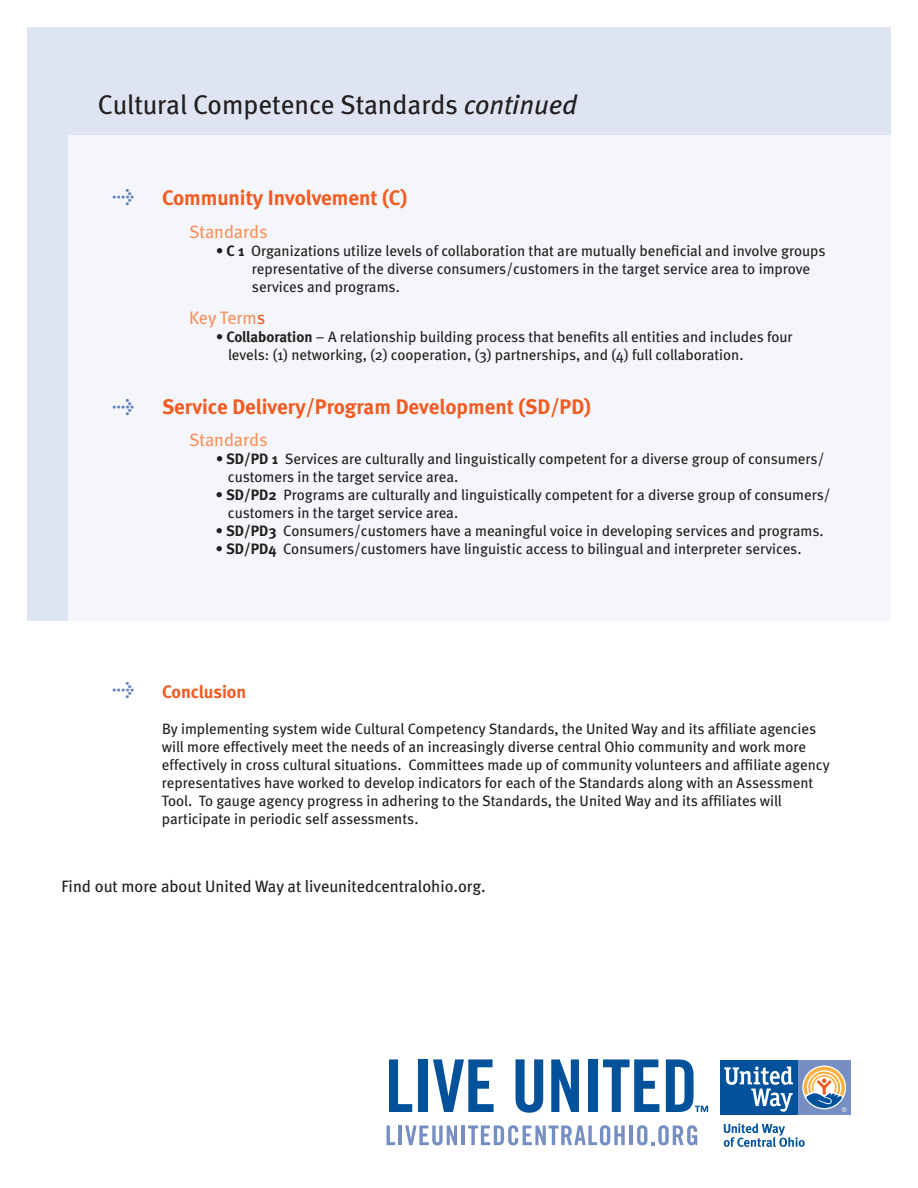
<style>
.page{position:relative;width:918px;height:1188px;background:#fff}
.page>*{position:absolute;margin:0;border:0;box-sizing:border-box;transform-origin:0 0}
.t1{font:27px "Meta";color:#231f20}
.t2{font:700 21px "Meta";color:#f25b21}
.t3{font:18px "Meta";color:#f79362}
.t4{font:700 18px "Meta";color:#f25b21}
.t5{font:18px "Meta Bold Expert";color:#6582ba}
.t6{font:16.5px "Meta";color:#231f20}
.t7{font:15px/18px "Meta";color:#231f20}
.s1{font-style:italic}
.s2{font-weight:700}
.s3{color:#f25b21}
</style>
<div class="page">
<div style="left:44px;top:108px;width:847px;height:513px;background:#f4f6fa"></div>
<div style="left:27px;top:27px;width:864px;height:108px;background:#dee4f1"></div>
<div style="left:27px;top:27px;width:41px;height:594px;background:#dee4f1"></div>
<svg style="left:389px;top:1059px;width:23px;height:53px"></svg>
<div style="left:418px;top:1059px;width:9px;height:53px;background:#01529a"></div>
<svg style="left:433px;top:1059px;width:61px;height:53px"></svg>
<svg style="left:516px;top:1059px;width:27px;height:54px"></svg>
<svg style="left:551px;top:1059px;width:28px;height:53px"></svg>
<div style="left:588px;top:1059px;width:9px;height:53px;background:#01529a"></div>
<svg style="left:603px;top:1059px;width:56px;height:53px"></svg>
<svg style="left:666px;top:1059px;width:42px;height:53px"></svg>
<svg style="left:387px;top:1126px;width:8px;height:19px"></svg>
<hr style="left:399px;top:1126px;width:3px;height:19px;background:#768ec1">
<svg style="left:405px;top:1126px;width:52px;height:19px"></svg>
<hr style="left:462px;top:1126px;width:3px;height:19px;background:#768ec1">
<svg style="left:468px;top:1125px;width:157px;height:20px"></svg>
<hr style="left:629px;top:1126px;width:4px;height:19px;background:#768ec1">
<svg style="left:637px;top:1125px;width:60px;height:20px"></svg>
<svg style="left:724px;top:1123px;width:81px;height:24px"></svg>
<div style="left:798px;top:1060px;width:53px;height:55px;background:#768ec1"></div>
<svg style="left:802px;top:1066px;width:44px;height:43px"></svg>
<div style="left:720px;top:1060px;width:78px;height:55px;background:#01529a"></div>
<svg style="left:724px;top:1066px;width:69px;height:46px"></svg>
<svg style="left:804px;top:1067px;width:43px;height:45px"></svg>
<h1 class="t1" style="left:98px;top:89px;width:481px">Cultural Competence Standards <span class="s1">continued</span></h1>
<p class="t5" style="left:112px;top:185px;width:23px">l</p>
<p class="t5" style="left:112px;top:395px;width:23px">l</p>
<h2 class="t2" style="left:162px;top:186px;width:247px">Community Involvement (C)</h2>
<p class="t3" style="left:189px;top:221px;width:80px">Standards</p>
<p class="t7" style="left:252px;top:241px;width:575px;text-indent:-36px"><span class="s2">• C 1</span> Organizations utilize levels of collaboration that are mutually beneficial and involve groups representative of the diverse consumers/customers in the target service area to improve services and programs.</p>
<p class="t3" style="left:189px;top:307px;width:78px">Key Term<span class="s3">s</span></p>
<p class="t7" style="left:228px;top:328px;width:566px;text-indent:-12px"><span class="s2">• Collaboration</span> – A relationship building process that benefits all entities and includes four levels: (1) networking, (2) cooperation, (3) partnerships, and (4) full collaboration.</p>
<h2 class="t2" style="left:162px;top:394px;width:430px">Service Delivery/Program Development (SD/PD)</h2>
<p class="t3" style="left:189px;top:430px;width:80px">Standards</p>
<p class="t7" style="left:228px;top:450px;width:598px;text-indent:-12px"><span class="s2">• SD/PD 1</span> Services are culturally and linguistically competent for a diverse group of consumers/ customers in the target service area.</p>
<p class="t7" style="left:228px;top:486px;width:604px;text-indent:-12px"><span class="s2">• SD/PD2</span> Programs are culturally and linguistically competent for a diverse group of consumers/ customers in the target service area.</p>
<p class="t7" style="left:216px;top:522px;width:609px"><span class="s2">• SD/PD3</span> Consumers/customers have a meaningful voice in developing services and programs.</p>
<p class="t7" style="left:216px;top:540px;width:587px"><span class="s2">• SD/PD4</span> Consumers/customers have linguistic access to bilingual and interpreter services.</p>
<p class="t5" style="left:112px;top:678px;width:23px">l</p>
<p class="t4" style="left:162px;top:682px;width:86px">Conclusion</p>
<p class="t7" style="left:162px;top:720px;width:669px">By implementing system wide Cultural Competency Standards, the United Way and its affiliate agencies will more effectively meet the needs of an increasingly diverse central Ohio community and work more effectively in cross cultural situations. Committees made up of community volunteers and affiliate agency representatives have worked to develop indicators for each of the Standards along with an Assessment Tool. To gauge agency progress in adhering to the Standards, the United Way and its affiliates will participate in periodic self assessments.</p>
<p class="t6" style="left:62px;top:877px;width:426px">Find out more about United Way at liveunitedcentralohio.org.</p>
</div>
